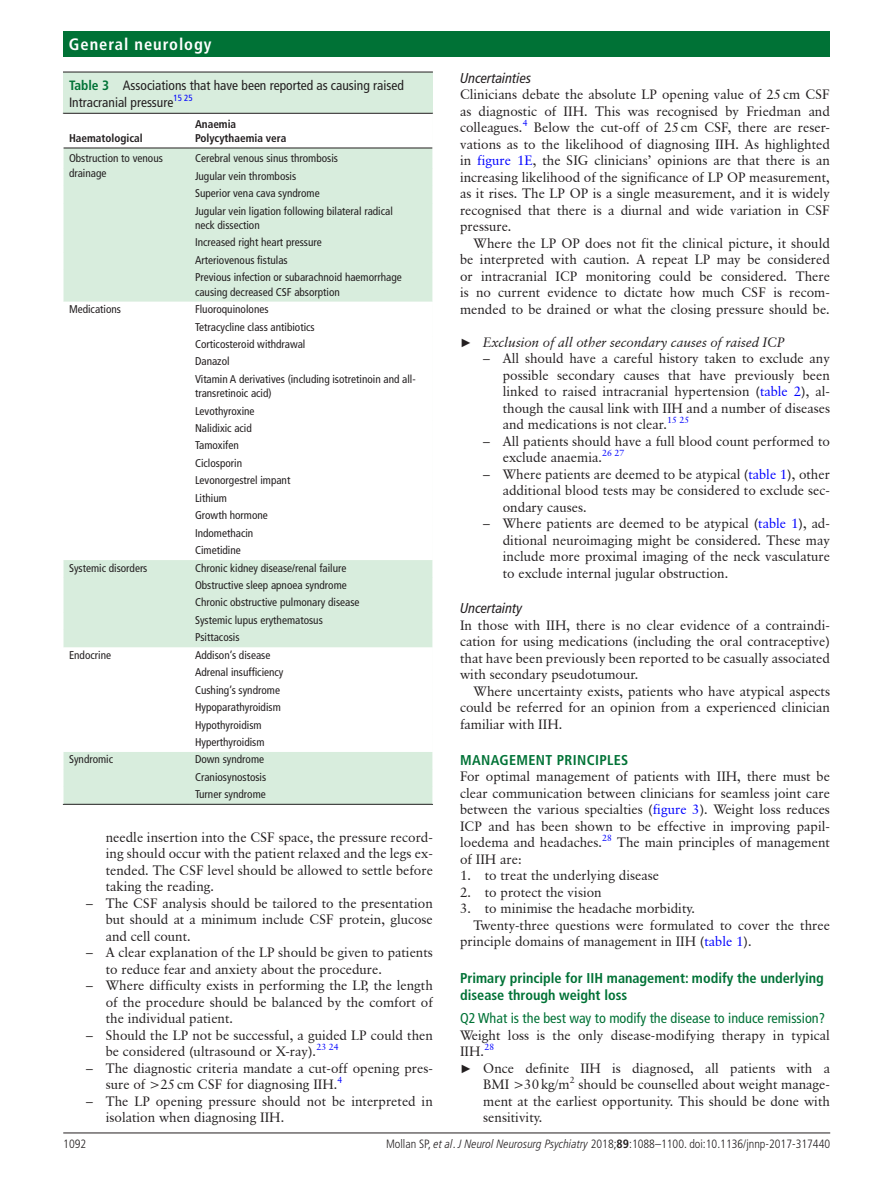
<style>
.page{position:relative;width:893px;height:1191px;background:#fff}
.page>*{position:absolute;margin:0;border:0;box-sizing:border-box;transform-origin:0 0}
.t1{font:700 condensed 16.5px "Frutiger LT Pro";letter-spacing:.055em;color:#fff}
.t2{font:700 condensed 14.25px/17.2px "Frutiger LT Pro";color:#007236}
.t3{font:condensed 14.25px "Frutiger LT Pro";color:#007236}
.t4{font:italic condensed 14.25px "Frutiger LT Pro";color:#231f20}
.t5{font:700 condensed 14.25px "Frutiger LT Pro";letter-spacing:.025em;color:#007236}
.t6{font:13.5px/16.5px "Classical Garamond BT";color:#231f20;text-align:justify}
.t7{font:condensed 13.5px/16.5px "Frutiger LT Pro";color:#231f20}
.t8{font:italic 13.5px "Classical Garamond BT";color:#231f20}
.t9{font:300 condensed 12px "Frutiger LT Pro";color:#231f20}
.t10{font:condensed 11.25px/17.4px "Frutiger LT Pro";color:#231f20}
.t11{font:700 condensed 11.25px/14.2px "Frutiger LT Pro";color:#231f20}
.s1{font-weight:700;color:#007236}
.s2{color:#00f}
.s3{font-family:"Arial";font-style:normal;font-size:12px}
.s4{font-family:"Arial";font-size:12px}
.s5{font-style:italic}
.s6{font-weight:700}
</style>
<div class="page">
<hr style="left:63px;top:1132px;width:767px;height:1px;background:#231f20">
<div style="left:63px;top:31px;width:767px;height:25px;background:#007236"></div>
<div style="left:63px;top:72px;width:370px;height:732px;background:#d8eddd"></div>
<hr style="left:63px;top:72px;width:370px;height:1px;background:#231f20">
<svg style="left:64px;top:114px;width:369px;height:638px;fill:#fff"></svg>
<hr style="left:63px;top:804px;width:126px;height:1px;background:#231f20">
<hr style="left:63px;top:113px;width:126px;height:1px;background:#231f20">
<hr style="left:63px;top:148px;width:126px;height:1px;background:#231f20">
<hr style="left:189px;top:113px;width:244px;height:1px;background:#231f20">
<hr style="left:189px;top:148px;width:244px;height:1px;background:#231f20">
<hr style="left:189px;top:804px;width:244px;height:1px;background:#231f20">
<hr style="left:63px;top:114px;width:1px;height:34px;background:#fff">
<svg style="left:63px;top:148px;width:1px;height:55px"></svg>
<hr style="left:63px;top:203px;width:1px;height:32px;background:#fff">
<svg style="left:63px;top:235px;width:1px;height:35px"></svg>
<hr style="left:63px;top:270px;width:1px;height:32px;background:#fff">
<svg style="left:63px;top:302px;width:1px;height:69px"></svg>
<hr style="left:63px;top:371px;width:1px;height:32px;background:#fff">
<svg style="left:63px;top:403px;width:1px;height:401px"></svg>
<p class="t1" style="left:69px;top:34px;width:144px">General neurology</p>
<p class="t7" style="left:69px;top:78px;width:336px"><span class="s1">Table 3</span> Associations that have been reported as causing raised<br>Intracranial pressure<sup>15</sup> <sup>25</sup></p>
<p class="t11" style="left:69px;top:131px;width:75px">Haematological</p>
<p class="t11" style="left:195px;top:117px;width:93px">Anaemia<br>Polycythaemia vera</p>
<p class="t10" style="left:69px;top:151px;width:95px;line-height:14.2px">Obstruction to venous drainage</p>
<p class="t10" style="left:195px;top:150px;width:199px">Cerebral venous sinus thrombosis<br>Jugular vein thrombosis<br>Superior vena cava syndrome<br>Jugular vein ligation following bilateral radical</p>
<p class="t10" style="left:195px;top:216px;width:208px">neck dissection<br>Increased right heart pressure<br>Arteriovenous fistulas<br>Previous infection or subarachnoid haemorrhage</p>
<p class="t10" style="left:195px;top:283px;width:146px">causing decreased CSF absorption</p>
<p class="t10" style="left:69px;top:300px;width:54px">Medications</p>
<p class="t10" style="left:195px;top:300px;width:222px">Fluoroquinolones<br>Tetracycline class antibiotics<br>Corticosteroid withdrawal<br>Danazol<br>Vitamin A derivatives (including isotretinoin and all-</p>
<p class="t10" style="left:195px;top:384px;width:97px">transretinoic acid)<br>Levothyroxine<br>Nalidixic acid<br>Tamoxifen<br>Ciclosporin<br>Levonorgestrel impant<br>Lithium<br>Growth hormone<br>Indomethacin<br>Cimetidine</p>
<p class="t10" style="left:69px;top:559px;width:80px">Systemic disorders</p>
<p class="t10" style="left:195px;top:559px;width:166px">Chronic kidney disease/renal failure<br>Obstructive sleep apnoea syndrome<br>Chronic obstructive pulmonary disease<br>Systemic lupus erythematosus<br>Psittacosis</p>
<p class="t10" style="left:69px;top:646px;width:44px">Endocrine</p>
<p class="t10" style="left:195px;top:646px;width:90px">Addison’s disease<br>Adrenal insufficiency<br>Cushing’s syndrome<br>Hypoparathyroidism<br>Hypothyroidism<br>Hyperthyroidism</p>
<p class="t10" style="left:69px;top:751px;width:46px">Syndromic</p>
<p class="t10" style="left:195px;top:751px;width:73px">Down syndrome<br>Craniosynostosis<br>Turner syndrome</p>
<p class="t6" style="left:106px;top:828px;width:329px">needle insertion into the CSF space, the pressure record&shy;ing should occur with the patient relaxed and the legs ex&shy;tended. The CSF level should be allowed to settle before taking the reading.</p>
<p class="t6" style="left:106px;top:894px;width:329px;text-indent:-19px">– The CSF analysis should be tailored to the presentation but should at a minimum include CSF protein, glucose and cell count.</p>
<p class="t6" style="left:106px;top:944px;width:329px;text-indent:-19px">– A clear explanation of the LP should be given to patients to reduce fear and anxiety about the procedure.</p>
<p class="t6" style="left:106px;top:977px;width:329px;text-indent:-19px">– Where difficulty exists in performing the LP, the length of the procedure should be balanced by the comfort of the individual patient.</p>
<p class="t6" style="left:106px;top:1026px;width:329px;text-indent:-19px">– Should the LP not be successful, a guided LP could then be considered (ultrasound or X-ray).<sup>23</sup> <sup>24</sup></p>
<p class="t6" style="left:106px;top:1059px;width:329px;text-indent:-19px">– The diagnostic criteria mandate a cut-off opening pres&shy;sure of &gt;25cm CSF for diagnosing IIH.<sup>4</sup></p>
<p class="t6" style="left:106px;top:1092px;width:329px;text-indent:-19px">– The LP opening pressure should not be interpreted in isolation when diagnosing IIH.</p>
<p class="t4" style="left:460px;top:69px;width:73px">Uncertainties</p>
<p class="t6" style="left:460px;top:86px;width:371px">Clinicians debate the absolute LP opening value of 25cm CSF as diagnostic of IIH. This was recognised by Friedman and colleagues.<sup>4</sup> Below the cut-off of 25cm CSF, there are reser&shy;vations as to the likelihood of diagnosing IIH. As highlighted in <span class="s2">figure 1E</span>, the SIG clinicians’ opinions are that there is an increasing likelihood of the significance of LP OP measurement, as it rises. The LP OP is a single measurement, and it is widely recognised that there is a diurnal and wide variation in CSF pressure.</p>
<p class="t6" style="left:460px;top:235px;width:371px;text-indent:14px">Where the LP OP does not fit the clinical picture, it should be interpreted with caution. A repeat LP may be considered or intracranial ICP monitoring could be considered. There is no current evidence to dictate how much CSF is recom&shy;mended to be drained or what the closing pressure should be.</p>
<p class="t8" style="left:460px;top:334px;width:326px"><span class="s3">►</span> Exclusion of all other secondary causes of raised ICP</p>
<p class="t6" style="left:503px;top:350px;width:329px;text-indent:-19px">– All should have a careful history taken to exclude any possible secondary causes that have previously been linked to raised intracranial hypertension (<span class="s2">table 2</span>), al&shy;though the causal link with IIH and a number of diseases and medications is not clear.<sup>15</sup> <sup>25</sup></p>
<p class="t6" style="left:503px;top:433px;width:329px;text-indent:-19px">– All patients should have a full blood count performed to exclude anaemia.<sup>26</sup> <sup>27</sup></p>
<p class="t6" style="left:503px;top:466px;width:329px;text-indent:-19px">– Where patients are deemed to be atypical (<span class="s2">table 1</span>), other additional blood tests may be considered to exclude sec&shy;ondary causes.</p>
<p class="t6" style="left:503px;top:515px;width:329px;text-indent:-19px">– Where patients are deemed to be atypical (<span class="s2">table 1</span>), ad&shy;ditional neuroimaging might be considered. These may include more proximal imaging of the neck vasculature to exclude internal jugular obstruction.</p>
<p class="t4" style="left:460px;top:600px;width:64px">Uncertainty</p>
<p class="t6" style="left:460px;top:616px;width:371px">In those with IIH, there is no clear evidence of a contraindi&shy;cation for using medications (including the oral contraceptive) that have been previously been reported to be casually associated with secondary pseudotumour.</p>
<p class="t6" style="left:460px;top:682px;width:371px;text-indent:14px">Where uncertainty exists, patients who have atypical aspects could be referred for an opinion from a experienced clinician familiar with IIH.</p>
<p class="t5" style="left:460px;top:751px;width:170px">Manag ement principles</p>
<p class="t6" style="left:460px;top:768px;width:371px">For optimal management of patients with IIH, there must be clear communication between clinicians for seamless joint care between the various specialties (<span class="s2">figure 3</span>). Weight loss reduces ICP and has been shown to be effective in improving papil&shy;loedema and headaches.<sup>28</sup> The main principles of management of IIH are:</p>
<p class="t6" style="left:460px;top:867px;width:200px">1. to treat the underlying disease</p>
<p class="t6" style="left:460px;top:883px;width:143px">2. to protect the vision</p>
<p class="t6" style="left:460px;top:900px;width:237px">3. to minimise the headache morbidity.</p>
<p class="t6" style="left:474px;top:916px;width:358px">Twenty-three questions were formulated to cover the three</p>
<p class="t6" style="left:460px;top:933px;width:293px">principle domains of management in IIH (<span class="s2">table 1</span>).</p>
<p class="t2" style="left:460px;top:969px;width:365px">Primary principle for IIH management: modify the underlying disease through weight loss</p>
<p class="t3" style="left:460px;top:1009px;width:366px">Q2 What is the best way to modify the disease to induce remission?</p>
<p class="t6" style="left:460px;top:1026px;width:371px">Weight loss is the only disease-modifying therapy in typical</p>
<p class="t6" style="left:460px;top:1043px;width:36px">IIH.<sup>28</sup></p>
<p class="t6" style="left:460px;top:1059px;width:371px"><span class="s4">►</span> Once definite IIH is diagnosed, all patients with a</p>
<p class="t6" style="left:483px;top:1076px;width:348px">BMI &gt;30kg/m<sup>2</sup> should be counselled about weight manage-</p>
<p class="t6" style="left:483px;top:1092px;width:348px">ment at the earliest opportunity. This should be done with</p>
<p class="t6" style="left:483px;top:1109px;width:61px">sensitivity.</p>
<p class="t9" style="left:63px;top:1136px;width:25px">1092</p>
<p class="t9" style="left:386px;top:1136px;width:446px">Mollan SP, <span class="s5">et al</span>. <span class="s5">J Neurol Neurosurg Psychiatry</span> 2018;<span class="s6">89</span>:1088–1100. doi:10.1136/jnnp-2017-317440</p>
</div>
